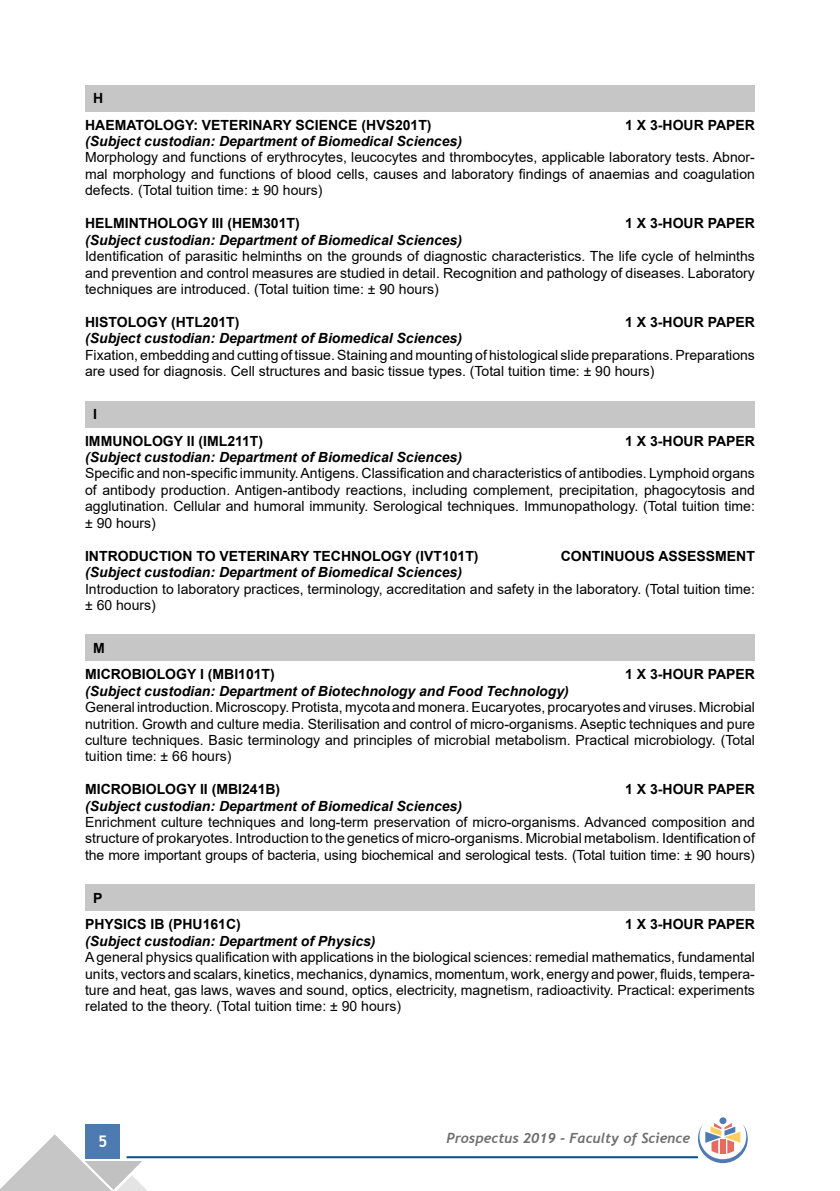
<style>
.page{position:relative;width:840px;height:1191px;background:#fff}
.page>*{position:absolute;margin:0;border:0;box-sizing:border-box;transform-origin:0 0}
.t1{font:700 16px "Trebuchet MS";color:#fff}
.t2{font:14px/16.4px "Arial";color:#000;text-align:justify}
.t3{font:italic 700 14px "Arial";color:#000}
.t4{font:700 14px/26.4px "Arial";color:#000}
.t5{font:italic 700 14px "Trebuchet";color:#706f6f}
</style>
<div class="page">
<div style="left:86px;top:1124px;width:34px;height:34px;background:#4c7ab1"></div>
<hr style="left:126px;top:1156px;width:571px;height:2px;background:#005092">
<svg style="left:0;top:1134px;width:148px;height:57px"></svg>
<div style="left:719px;top:1117px;width:7px;height:7px;background:#4c7ab1;border-radius:50%"></div>
<svg style="left:697px;top:1123px;width:50px;height:40px"></svg>
<div style="left:85px;top:85px;width:669px;height:26px;background:#c6c6c6"></div>
<div style="left:85px;top:401px;width:669px;height:26px;background:#c6c6c6"></div>
<div style="left:85px;top:635px;width:669px;height:26px;background:#c6c6c6"></div>
<div style="left:85px;top:884px;width:669px;height:27px;background:#c6c6c6"></div>
<p class="t4" style="left:85px;top:85px;width:348px;text-indent:8px">H<br>HAEMATOLOGY: VETERINARY SCIENCE (HVS201T)</p>
<p class="t4" style="left:624px;top:112px;width:131px">1 X 3-HOUR PAPER</p>
<p class="t3" style="left:85px;top:132px;width:378px">(Subject custodian: Department of Biomedical Sciences)</p>
<p class="t2" style="left:85px;top:149px;width:671px">Morphology and functions of erythrocytes, leucocytes and thrombocytes, applicable laboratory tests. Abnor&shy;mal morphology and functions of blood cells, causes and laboratory findings of anaemias and coagulation defects. (Total tuition time: ± 90 hours)</p>
<p class="t4" style="left:85px;top:210px;width:216px">HELMINTHOLOGY III (HEM301T)</p>
<p class="t4" style="left:624px;top:210px;width:131px">1 X 3-HOUR PAPER</p>
<p class="t3" style="left:85px;top:231px;width:378px">(Subject custodian: Department of Biomedical Sciences)</p>
<p class="t2" style="left:85px;top:248px;width:671px">Identification of parasitic helminths on the grounds of diagnostic characteristics. The life cycle of helminths and prevention and control measures are studied in detail. Recognition and pathology of diseases. Laboratory techniques are introduced. (Total tuition time: ± 90 hours)</p>
<p class="t4" style="left:85px;top:309px;width:156px">HISTOLOGY (HTL201T)</p>
<p class="t4" style="left:624px;top:309px;width:131px">1 X 3-HOUR PAPER</p>
<p class="t3" style="left:85px;top:329px;width:378px">(Subject custodian: Department of Biomedical Sciences)</p>
<p class="t2" style="left:85px;top:346px;width:671px">Fixation, embedding and cutting of tissue. Staining and mounting of histological slide preparations. Preparations are used for diagnosis. Cell structures and basic tissue types. (Total tuition time: ± 90 hours)</p>
<p class="t4" style="left:85px;top:401px;width:179px;text-indent:8px">I<br>IMMUNOLOGY II (IML211T)</p>
<p class="t4" style="left:624px;top:427px;width:131px">1 X 3-HOUR PAPER</p>
<p class="t3" style="left:85px;top:448px;width:378px">(Subject custodian: Department of Biomedical Sciences)</p>
<p class="t2" style="left:85px;top:465px;width:671px">Specific and non-specific immunity. Antigens. Classification and characteristics of antibodies. Lymphoid organs of antibody production. Antigen-antibody reactions, including complement, precipitation, phagocytosis and agglutination. Cellular and humoral immunity. Serological techniques. Immunopathology. (Total tuition time: ± 90 hours)</p>
<p class="t4" style="left:85px;top:543px;width:395px">INTRODUCTION TO VETERINARY TECHNOLOGY (IVT101T)</p>
<p class="t4" style="left:560px;top:543px;width:195px">CONTINUOUS ASSESSMENT</p>
<p class="t3" style="left:85px;top:563px;width:378px">(Subject custodian: Department of Biomedical Sciences)</p>
<p class="t2" style="left:85px;top:580px;width:671px">Introduction to laboratory practices, terminology, accreditation and safety in the laboratory. (Total tuition time: ± 60 hours)</p>
<p class="t4" style="left:85px;top:635px;width:191px;text-indent:8px">M<br>MICROBIOLOGY I (MBI101T)</p>
<p class="t4" style="left:624px;top:661px;width:131px">1 X 3-HOUR PAPER</p>
<p class="t3" style="left:85px;top:681px;width:485px">(Subject custodian: Department of Biotechnology and Food Technology)</p>
<p class="t2" style="left:85px;top:699px;width:671px">General introduction. Microscopy. Protista, mycota and monera. Eucaryotes, procaryotes and viruses. Microbial nutrition. Growth and culture media. Sterilisation and control of micro-organisms. Aseptic techniques and pure culture techniques. Basic terminology and principles of microbial metabolism. Practical microbiology. (Total tuition time: ± 66 hours)</p>
<p class="t4" style="left:85px;top:776px;width:196px">MICROBIOLOGY II (MBI241B)</p>
<p class="t4" style="left:624px;top:776px;width:131px">1 X 3-HOUR PAPER</p>
<p class="t3" style="left:85px;top:796px;width:378px">(Subject custodian: Department of Biomedical Sciences)</p>
<p class="t2" style="left:85px;top:814px;width:671px">Enrichment culture techniques and long-term preservation of micro-organisms. Advanced composition and structure of prokaryotes. Introduction to the genetics of micro-organisms. Microbial metabolism. Identification of the more important groups of bacteria, using biochemical and serological tests. (Total tuition time: ± 90 hours)</p>
<p class="t4" style="left:85px;top:885px;width:157px;text-indent:8px">P<br>PHYSICS IB (PHU161C)</p>
<p class="t4" style="left:624px;top:911px;width:131px">1 X 3-HOUR PAPER</p>
<p class="t3" style="left:85px;top:931px;width:292px">(Subject custodian: Department of Physics)</p>
<p class="t2" style="left:85px;top:949px;width:671px">A general physics qualification with applications in the biological sciences: remedial mathematics, fundamental units, vectors and scalars, kinetics, mechanics, dynamics, momentum, work, energy and power, fluids, tempera&shy;ture and heat, gas laws, waves and sound, optics, electricity, magnetism, radioactivity. Practical: experiments related to the theory. (Total tuition time: ± 90 hours)</p>
<p class="t1" style="left:98px;top:1131px;width:11px">5</p>
<p class="t5" style="left:446px;top:1129px;width:245px">Prospectus 2019 - Faculty of Science</p>
</div>
